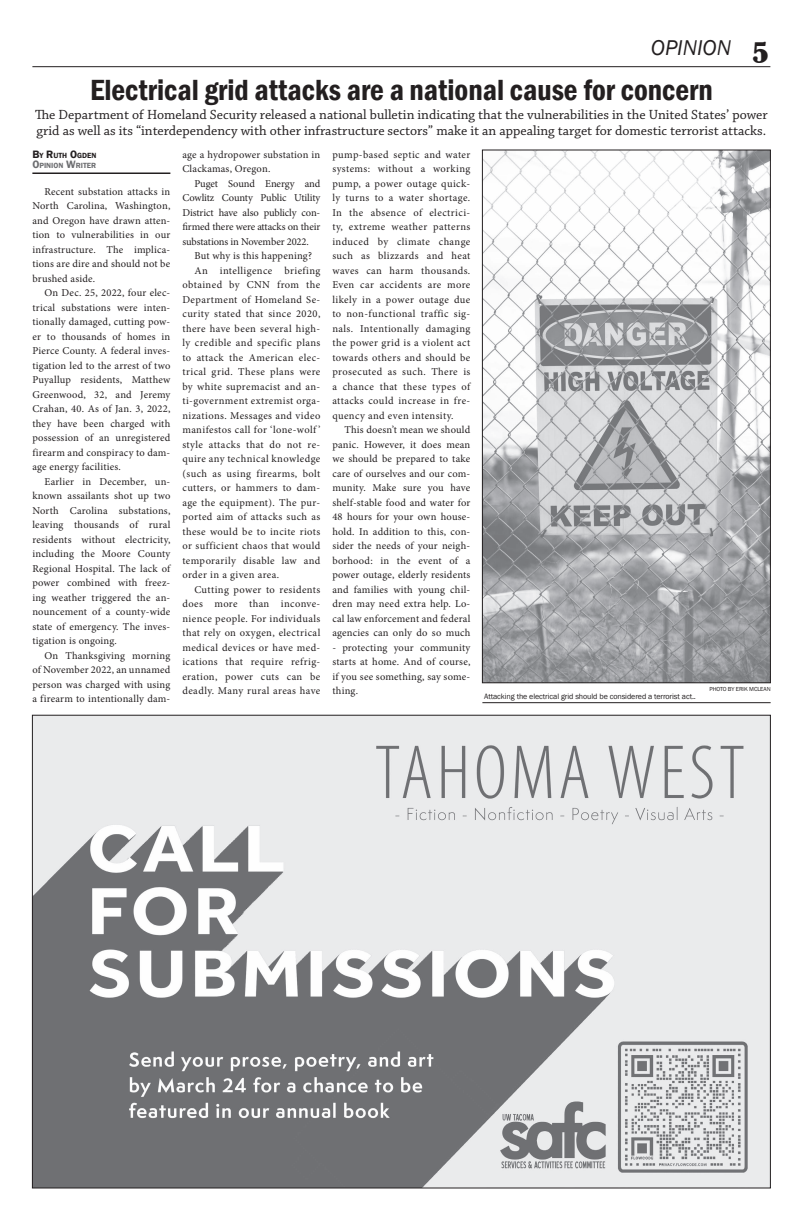
<style>
.page{position:relative;width:792px;height:1224px;background:#fff}
.page>*{position:absolute;margin:0;border:0;box-sizing:border-box;transform-origin:0 0}
.t1{font:600 condensed 30px "Franklin Gothic";color:#231f20}
.t2{font:condensed 26.5px "Bernard";color:#231f20;scale:1.28 1}
.t3{font:italic 22px "Franklin Gothic";color:#231f20}
.t4{font:14px/16px "Chaparral Pro";color:#231f20}
.t5{font:10.5px/14.5px "Minion Pro";letter-spacing:.02em;color:#231f20;text-align:justify}
.t6{font:8px "Franklin Gothic";letter-spacing:-.01em;color:#231f20}
.t7{font:600 7.7px "Franklin Gothic";color:#6c6d70}
.t8{font:600 7.7px "Franklin Gothic";color:#231f20}
.t9{font:6px "Franklin Gothic";letter-spacing:-.01em;color:#231f20}
.s1{font-size:11px}
</style>
<div class="page">
<hr style="left:32px;top:66px;width:738px;height:1px;background:#231f20">
<img style="left:34px;top:717px;width:735px;height:469px">
<hr style="left:32px;top:172px;width:138px;height:2px;background:#231f20">
<img style="left:484px;top:152px;width:285px;height:529px">
<div style="left:482px;top:150px;width:289px;height:533px;border:1px solid #231f20"></div>
<hr style="left:482px;top:702px;width:289px;height:1px;background:#231f20">
<p class="t3" style="left:651px;top:34px;width:82px">OPINION</p>
<p class="t1" style="left:90px;top:70px;width:624px">Electrical grid attacks are a national cause for concern</p>
<p class="t4" style="left:35px;top:108px;width:734px">The Department of Homeland Security released a national bulletin indicating that the vulnerabilities in the United States’ power grid as well as its “interdependency with other infrastructure sectors” make it an appealing target for domestic terrorist attacks.</p>
<p class="t2" style="left:752px;top:38px;width:15px">5</p>
<p class="t8" style="left:32px;top:151px;width:65px"><span class="s1">B</span>Y <span class="s1">R</span>UTH <span class="s1">O</span>GDEN</p>
<p class="t7" style="left:32px;top:161px;width:65px"><span class="s1">O</span>PINION <span class="s1">W</span>RITER</p>
<p class="t5" style="left:32px;top:184px;width:140px;text-indent:12px">Recent substation attacks in North Carolina, Washington, and Oregon have drawn atten&shy;tion to vulnerabilities in our infrastructure. The implica&shy;tions are dire and should not be brushed aside.</p>
<p class="t5" style="left:32px;top:286px;width:140px;text-indent:12px">On Dec. 25, 2022, four elec&shy;trical substations were inten&shy;tionally damaged, cutting pow&shy;er to thousands of homes in Pierce County. A federal inves&shy;tigation led to the arrest of two Puyallup residents, Matthew Greenwood, 32, and Jeremy Crahan, 40. As of Jan. 3, 2022, they have been charged with possession of an unregistered firearm and conspiracy to dam&shy;age energy facilities.</p>
<p class="t5" style="left:32px;top:474px;width:140px;text-indent:12px">Earlier in December, un&shy;known assailants shot up two North Carolina substations, leaving thousands of rural residents without electricity, including the Moore County Regional Hospital. The lack of power combined with freez&shy;ing weather triggered the an&shy;nouncement of a county-wide state of emergency. The inves&shy;tigation is ongoing.</p>
<p class="t5" style="left:32px;top:648px;width:140px;text-indent:12px">On Thanksgiving morning of November 2022, an unnamed person was charged with using a firearm to intentionally dam-</p>
<p class="t5" style="left:182px;top:147px;width:140px">age a hydropower substation in<br>Clackamas, Oregon.</p>
<p class="t5" style="left:182px;top:176px;width:140px;text-indent:12px">Puget Sound Energy and Cowlitz County Public Utility District have also publicly con&shy;firmed there were attacks on their substations in November 2022.</p>
<p class="t5" style="left:194px;top:249px;width:119px">But why is this happening?</p>
<p class="t5" style="left:182px;top:263px;width:140px;text-indent:12px">An intelligence briefing obtained by CNN from the Department of Homeland Se&shy;curity stated that since 2020, there have been several high&shy;ly credible and specific plans to attack the American elec&shy;trical grid. These plans were by white supremacist and an&shy;ti-government extremist orga&shy;nizations. Messages and video manifestos call for ‘lone-wolf ’ style attacks that do not re&shy;quire any technical knowledge (such as using firearms, bolt cutters, or hammers to dam&shy;age the equipment). The pur&shy;ported aim of attacks such as these would be to incite riots or sufficient chaos that would temporarily disable law and order in a given area.</p>
<p class="t5" style="left:182px;top:582px;width:140px;text-indent:12px">Cutting power to residents does more than inconve&shy;nience people. For individuals that rely on oxygen, electrical medical devices or have med&shy;ications that require refrig&shy;eration, power cuts can be deadly. Many rural areas have</p>
<p class="t5" style="left:332px;top:147px;width:140px">pump-based septic and water systems: without a working pump, a power outage quick&shy;ly turns to a water shortage.<br>In the absence of electrici&shy;ty, extreme weather patterns induced by climate change such as blizzards and heat waves can harm thousands.<br>Even car accidents are more likely in a power outage due to non-functional traffic sig&shy;nals. Intentionally damaging the power grid is a violent act towards others and should be prosecuted as such. There is a chance that these types of attacks could increase in fre&shy;quency and even intensity.</p>
<p class="t5" style="left:332px;top:423px;width:140px;text-indent:12px">This doesn’t mean we should panic. However, it does mean we should be prepared to take care of ourselves and our com&shy;munity. Make sure you have shelf-stable food and water for 48 hours for your own house&shy;hold. In addition to this, con&shy;sider the needs of your neigh&shy;borhood: in the event of a power outage, elderly residents and families with young chil&shy;dren may need extra help. Lo&shy;cal law enforcement and federal agencies can only do so much</p>
<p class="t5" style="left:332px;top:640px;width:140px">- protecting your community starts at home. And of course, if you see something, say some&shy;thing.</p>
<p class="t6" style="left:484px;top:692px;width:213px">Attacking the electrical grid should be considered a terrorist act..</p>
<p class="t9" style="left:709px;top:685px;width:63px">PHOTO BY ERIK MCLEAN</p>
</div>
